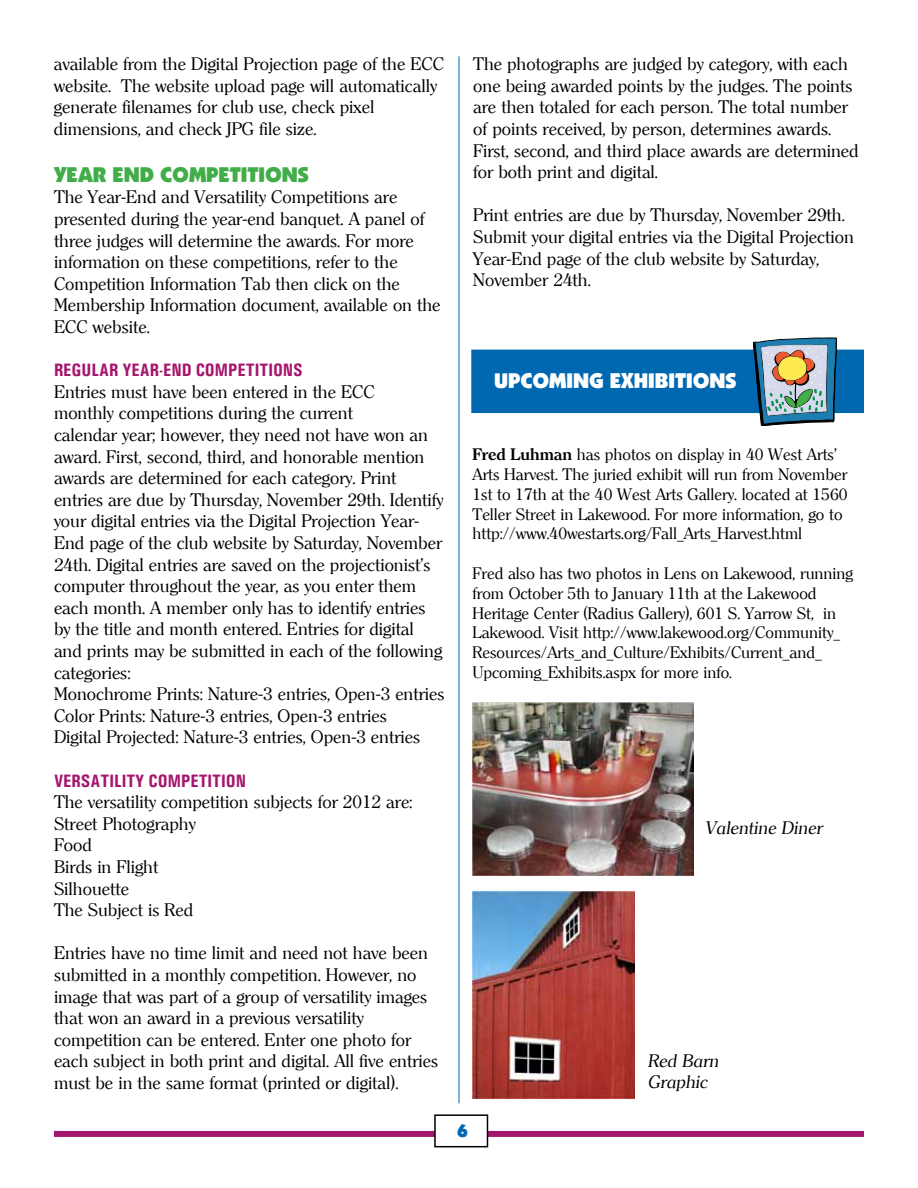
<style>
.page{position:relative;width:918px;height:1188px;background:#fff}
.page>*{position:absolute;margin:0;border:0;box-sizing:border-box;transform-origin:0 0}
.t1{font:21px "Boulder";color:#41ad49}
.t2{font:21px "Boulder";color:#fff}
.t3{font:18px/21.6px "Clearly Roman";color:#000}
.t4{font:700 18px "Univers Condensed";color:#a5176f}
.t5{font:italic 18px/21.6px "Clearly Roman";color:#000}
.t6{font:18px "Boulder";color:#0067b1}
.t7{font:16.5px/19.8px "Clearly Roman";color:#000}
.s1{font-weight:700}
</style>
<div class="page">
<div style="left:54px;top:1131px;width:810px;height:6px;background:#a5176f"></div>
<div style="left:435px;top:1115px;width:52px;height:32px;background:#fff"></div>
<div style="left:434px;top:1114px;width:54px;height:33px;border:2px solid #000"></div>
<hr style="left:459px;top:56px;width:1px;height:1047px;background:#0067b1">
<div style="left:471px;top:350px;width:393px;height:63px;background:#0067b1"></div>
<svg style="left:753px;top:338px;width:84px;height:88px;background:#829b9e"></svg>
<img style="left:472px;top:702px;width:222px;height:174px">
<img style="left:473px;top:892px;width:162px;height:206px">
<p class="t3" style="left:54px;top:53px;width:392px">available from the Digital Projection page of the ECC website. The website upload page will automatically generate filenames for club use, check pixel dimensions, and check JPG file size.</p>
<p class="t1" style="left:54px;top:162px;width:27px">YEAR</p>
<p class="t1" style="left:112px;top:162px;width:74px">END COMPETITIONS</p>
<p class="t3" style="left:54px;top:187px;width:388px">The Year-End and Versatility Competitions are presented during the year-end banquet. A panel of three judges will determine the awards. For more information on these competitions, refer to the Competition Information Tab then click on the Membership Information document, available on the ECC website.</p>
<p class="t4" style="left:54px;top:359px;width:20px">REGULAR</p>
<p class="t4" style="left:122px;top:359px;width:93px">YEAR-END COMPETITIONS</p>
<p class="t3" style="left:54px;top:381px;width:392px">Entries must have been entered in the ECC<br>monthly competitions during the current<br>calendar year; however, they need not have won an award. First, second, third, and honorable mention awards are determined for each category. Print entries are due by Thursday, November 29th. Identify your digital entries via the Digital Projection Year-End page of the club website by Saturday, November 24th. Digital entries are saved on the projectionist’s computer throughout the year, as you enter them each month. A member only has to identify entries by the title and month entered. Entries for digital and prints may be submitted in each of the following categories:<br>Monochrome Prints: Nature-3 entries, Open-3 entries Color Prints: Nature-3 entries, Open-3 entries<br>Digital Projected: Nature-3 entries, Open-3 entries</p>
<p class="t4" style="left:54px;top:769px;width:19px">VERSATILITY</p>
<p class="t4" style="left:149px;top:769px;width:19px">COMPETITION</p>
<p class="t3" style="left:54px;top:791px;width:360px">The versatility competition subjects for 2012 are:<br>Street Photography<br>Food<br>Birds in Flight<br>Silhouette<br>The Subject is Red</p>
<p class="t3" style="left:54px;top:943px;width:386px">Entries have no time limit and need not have been submitted in a monthly competition. However, no image that was part of a group of versatility images that won an award in a previous versatility competition can be entered. Enter one photo for each subject in both print and digital. All five entries must be in the same format (printed or digital).</p>
<p class="t3" style="left:473px;top:53px;width:387px">The photographs are judged by category, with each one being awarded points by the judges. The points are then totaled for each person. The total number of points received, by person, determines awards.<br>First, second, and third place awards are determined for both print and digital.</p>
<p class="t3" style="left:473px;top:205px;width:382px">Print entries are due by Thursday, November 29th.<br>Submit your digital entries via the Digital Projection Year-End page of the club website by Saturday, November 24th.</p>
<p class="t2" style="left:494px;top:368px;width:244px">UPCOMING EXHIBITIONS</p>
<p class="t7" style="left:472px;top:445px;width:377px"><span class="s1">Fred Luhman</span> has photos on display in 40 West Arts’ Arts Harvest. The juried exhibit will run from November 1st to 17th at the 40 West Arts Gallery. located at 1560<br>Teller Street in Lakewood. For more information, go to http://www.40westarts.org/Fall_Arts_Harvest.html</p>
<p class="t7" style="left:472px;top:564px;width:382px">Fred also has two photos in Lens on Lakewood, running from October 5th to January 11th at the Lakewood Heritage Center (Radius Gallery), 601 S. Yarrow St, in Lakewood. Visit http://www.lakewood.org/Community_ Resources/Arts_and_Culture/Exhibits/Current_and_ Upcoming_Exhibits.aspx for more info.</p>
<p class="t5" style="left:705px;top:817px;width:119px">Valentine Diner</p>
<p class="t6" style="left:457px;top:1120px;width:12px">6</p>
<p class="t5" style="left:648px;top:1050px;width:72px">Red Barn<br>Graphic</p>
</div>
